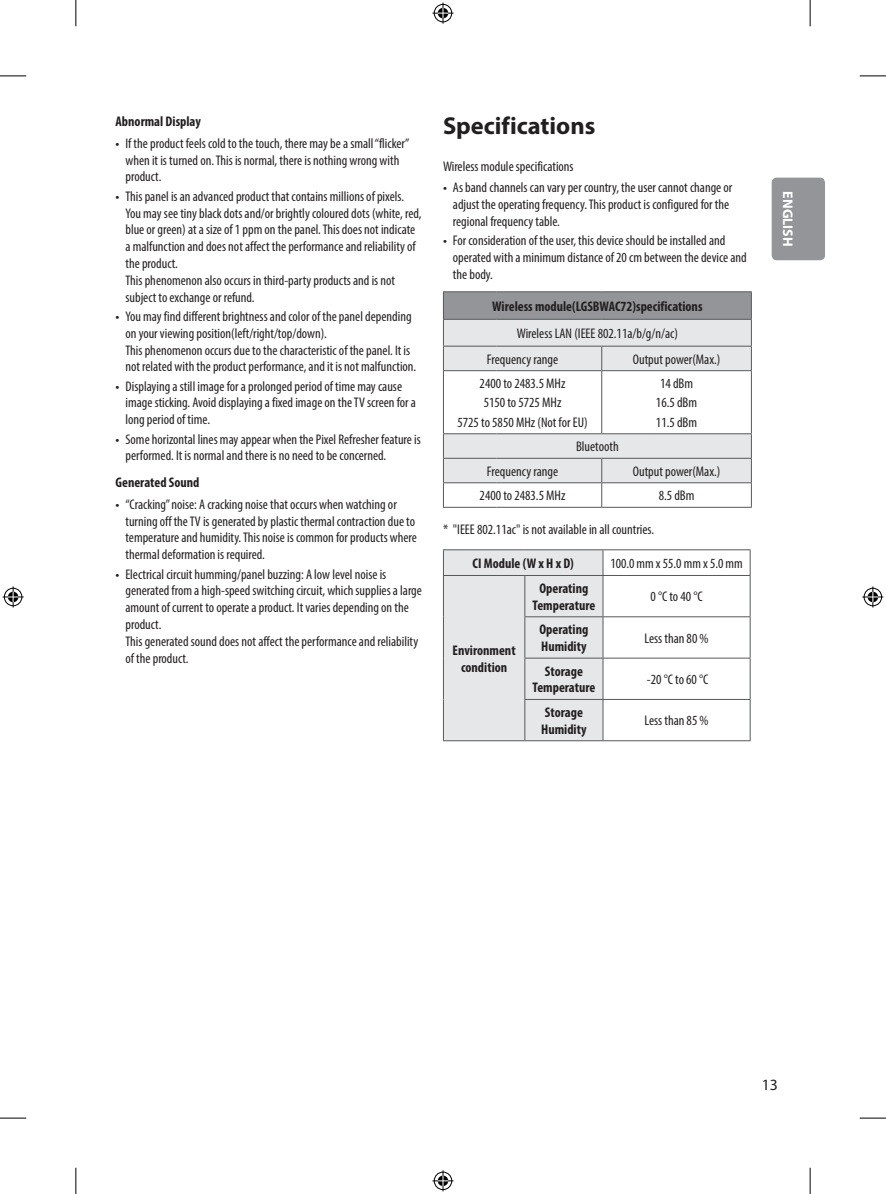
<style>
.page{position:relative;width:886px;height:1194px;background:#fff}
.page>*{position:absolute;margin:0;border:0;box-sizing:border-box;transform-origin:0 0}
.Title1{font:700 24.5px "Myriad Pro";color:#231f20}
.t1{font:15.75px "Myriad Pro";color:#231f20}
.Body_Center{font:condensed 14px/16.8px "Myriad Pro";color:#231f20}
.Body_Bold_Center{font:700 condensed 14px/16.8px "Myriad Pro";color:#231f20;text-align:center}
.Body_Bold{font:700 condensed 14px "Myriad Pro";color:#231f20}
.Body{font:condensed 14px "Myriad Pro";color:#231f20}
.t2{font:700 14px "Myriad Pro";color:#fff}
.s1{font-family:"LG Smart";font-stretch:normal}
</style>
<div class="page">
<div style="left:772px;top:178px;width:53px;height:82px;background:#939598;border-radius:5px"></div>
<hr style="left:443px;top:507px;width:53px;height:1px;background:#57585a">
<hr style="left:496px;top:507px;width:106px;height:1px;background:#57585a">
<hr style="left:602px;top:507px;width:53px;height:1px;background:#57585a">
<hr style="left:655px;top:507px;width:97px;height:1px;background:#57585a">
<hr style="left:443px;top:291px;width:53px;height:1px;background:#57585a">
<hr style="left:496px;top:291px;width:106px;height:1px;background:#57585a">
<hr style="left:602px;top:291px;width:53px;height:1px;background:#57585a">
<hr style="left:655px;top:291px;width:97px;height:1px;background:#57585a">
<svg style="left:443px;top:292px;width:309px;height:215px"></svg>
<hr style="left:603px;top:549px;width:148px;height:1px;background:#57585a">
<svg style="left:750px;top:550px;width:1px;height:25px"></svg>
<hr style="left:603px;top:575px;width:148px;height:1px;background:#57585a">
<hr style="left:750px;top:576px;width:1px;height:40px;background:#57585a">
<hr style="left:603px;top:616px;width:148px;height:1px;background:#57585a">
<hr style="left:750px;top:617px;width:1px;height:40px;background:#57585a">
<hr style="left:603px;top:657px;width:148px;height:1px;background:#57585a">
<hr style="left:750px;top:658px;width:1px;height:41px;background:#57585a">
<hr style="left:603px;top:699px;width:148px;height:1px;background:#57585a">
<hr style="left:750px;top:700px;width:1px;height:40px;background:#57585a">
<hr style="left:603px;top:740px;width:148px;height:1px;background:#57585a">
<hr style="left:443px;top:740px;width:82px;height:1px;background:#57585a">
<div style="left:443px;top:550px;width:160px;height:190px;background:#e6e7e9"></div>
<hr style="left:524px;top:576px;width:1px;height:40px;background:#57585a">
<hr style="left:602px;top:576px;width:1px;height:40px;background:#57585a">
<hr style="left:524px;top:616px;width:79px;height:1px;background:#57585a">
<hr style="left:524px;top:617px;width:1px;height:40px;background:#57585a">
<hr style="left:602px;top:617px;width:1px;height:40px;background:#57585a">
<hr style="left:524px;top:657px;width:79px;height:1px;background:#57585a">
<hr style="left:524px;top:658px;width:1px;height:41px;background:#57585a">
<hr style="left:602px;top:658px;width:1px;height:41px;background:#57585a">
<hr style="left:524px;top:699px;width:79px;height:1px;background:#57585a">
<hr style="left:524px;top:700px;width:1px;height:40px;background:#57585a">
<hr style="left:602px;top:700px;width:1px;height:40px;background:#57585a">
<hr style="left:525px;top:740px;width:78px;height:1px;background:#57585a">
<hr style="left:443px;top:549px;width:82px;height:1px;background:#57585a">
<hr style="left:525px;top:549px;width:78px;height:1px;background:#57585a">
<hr style="left:443px;top:575px;width:82px;height:1px;background:#57585a">
<hr style="left:525px;top:575px;width:78px;height:1px;background:#57585a">
<svg style="left:0;top:76px;width:26px;height:1px"></svg>
<svg style="left:860px;top:76px;width:26px;height:1px"></svg>
<svg style="left:0;top:1117px;width:26px;height:1px"></svg>
<svg style="left:860px;top:1117px;width:26px;height:1px"></svg>
<svg style="left:76px;top:0;width:1px;height:26px"></svg>
<svg style="left:76px;top:1167px;width:1px;height:26px"></svg>
<svg style="left:810px;top:0;width:1px;height:26px"></svg>
<svg style="left:810px;top:1167px;width:1px;height:26px"></svg>
<svg style="left:432px;top:3px;width:21px;height:21px"></svg>
<svg style="left:432px;top:1170px;width:21px;height:21px"></svg>
<svg style="left:3px;top:586px;width:21px;height:21px"></svg>
<svg style="left:862px;top:586px;width:21px;height:21px"></svg>
<p class="Body_Bold" style="left:116px;top:113px;width:87px">Abnormal Display</p>
<p class="Body_Center" style="left:125px;top:135px;width:285px;text-indent:-10px"><span class="s1">•</span> If the product feels cold to the touch, there may be a small “flicker” when it is turned on. This is normal, there is nothing wrong with product.</p>
<p class="Body_Center" style="left:125px;top:187px;width:298px;text-indent:-10px"><span class="s1">•</span> This panel is an advanced product that contains millions of pixels.<br>You may see tiny black dots and/or brightly coloured dots (white, red, blue or green) at a size of 1 ppm on the panel. This does not indicate a malfunction and does not affect the performance and reliability of the product.<br>This phenomenon also occurs in third-party products and is not subject to exchange or refund.</p>
<p class="Body_Center" style="left:125px;top:308px;width:292px;text-indent:-10px"><span class="s1">•</span> You may find different brightness and color of the panel depending on your viewing position(left/right/top/down).<br>This phenomenon occurs due to the characteristic of the panel. It is not related with the product performance, and it is not malfunction.</p>
<p class="Body_Center" style="left:125px;top:377px;width:292px;text-indent:-10px"><span class="s1">•</span> Displaying a still image for a prolonged period of time may cause image sticking. Avoid displaying a fixed image on the TV screen for a long period of time.</p>
<p class="Body_Center" style="left:125px;top:430px;width:297px;text-indent:-10px"><span class="s1">•</span> Some horizontal lines may appear when the Pixel Refresher feature is performed. It is normal and there is no need to be concerned.</p>
<p class="Body_Bold" style="left:116px;top:473px;width:85px">Generated Sound</p>
<p class="Body_Center" style="left:125px;top:495px;width:293px;text-indent:-10px"><span class="s1">•</span> “Cracking” noise: A cracking noise that occurs when watching or turning off the TV is generated by plastic thermal contraction due to temperature and humidity. This noise is common for products where thermal deformation is required.</p>
<p class="Body_Center" style="left:125px;top:565px;width:298px;text-indent:-10px"><span class="s1">•</span> Electrical circuit humming/panel buzzing: A low level noise is generated from a high-speed switching circuit, which supplies a large amount of current to operate a product. It varies depending on the product.<br>This generated sound does not affect the performance and reliability of the product.</p>
<p class="Title1" style="left:443px;top:110px;width:154px">Specifications</p>
<p class="Body" style="left:443px;top:157px;width:132px">Wireless module specifications</p>
<p class="Body_Center" style="left:453px;top:179px;width:281px;text-indent:-10px"><span class="s1">•</span> As band channels can vary per country, the user cannot change or adjust the operating frequency. This product is configured for the regional frequency table.</p>
<p class="Body_Center" style="left:453px;top:232px;width:295px;text-indent:-10px"><span class="s1">•</span> For consideration of the user, this device should be installed and operated with a minimum distance of 20 cm between the device and the body.</p>
<p class="Body_Bold_Center" style="left:492px;top:297px;width:212px">Wireless module(LGSBWAC72)specifications</p>
<p class="Body_Center" style="left:517px;top:325px;width:163px">Wireless LAN (IEEE 802.11a/b/g/n/ac)</p>
<p class="Body_Center" style="left:487px;top:350px;width:73px">Frequency range</p>
<p class="Body_Center" style="left:633px;top:350px;width:89px">Output power(Max.)</p>
<p class="Body_Center" style="left:480px;top:375px;width:87px">2400 to 2483.5 MHz</p>
<p class="Body_Center" style="left:484px;top:394px;width:79px">5150 to 5725 MHz</p>
<p class="Body_Center" style="left:457px;top:413px;width:132px">5725 to 5850 MHz (Not for EU)</p>
<p class="Body_Center" style="left:660px;top:375px;width:35px">14 dBm</p>
<p class="Body_Center" style="left:656px;top:394px;width:43px">16.5 dBm</p>
<p class="Body_Center" style="left:656px;top:413px;width:43px">11.5 dBm</p>
<p class="Body_Center" style="left:576px;top:438px;width:44px">Bluetooth</p>
<p class="Body_Center" style="left:487px;top:462px;width:73px">Frequency range</p>
<p class="Body_Center" style="left:633px;top:462px;width:89px">Output power(Max.)</p>
<p class="Body_Center" style="left:480px;top:487px;width:87px">2400 to 2483.5 MHz</p>
<p class="Body_Center" style="left:659px;top:487px;width:37px">8.5 dBm</p>
<p class="Body_Center" style="left:443px;top:521px;width:213px">* "IEEE 802.11ac" is not available in all countries.</p>
<p class="Body_Bold_Center" style="left:473px;top:554px;width:103px">CI Module (W x H x D)</p>
<p class="Body_Center" style="left:610px;top:554px;width:134px">100.0 mm x 55.0 mm x 5.0 mm</p>
<p class="Body_Bold_Center" style="left:453px;top:641px;width:65px">Environment condition</p>
<p class="Body_Bold_Center" style="left:532px;top:579px;width:64px">Operating<br>Temperature</p>
<p class="Body_Center" style="left:650px;top:588px;width:54px">0 °C to 40 °C</p>
<p class="Body_Bold_Center" style="left:539px;top:621px;width:50px;text-align:left">Operating<br>Humidity</p>
<p class="Body_Center" style="left:644px;top:629px;width:66px">Less than 80 %</p>
<p class="Body_Bold_Center" style="left:532px;top:662px;width:64px">Storage<br>Temperature</p>
<p class="Body_Center" style="left:647px;top:671px;width:63px">-20 °C to 60 °C</p>
<p class="Body_Bold_Center" style="left:541px;top:703px;width:47px;text-align:left">Storage<br>Humidity</p>
<p class="Body_Center" style="left:644px;top:712px;width:66px">Less than 85 %</p>
<p class="t2" style="left:797px;top:191px;width:57px;rotate:90deg">ENGLISH</p>
<p class="t1" style="left:762px;top:1075px;width:18px">13</p>
</div>
